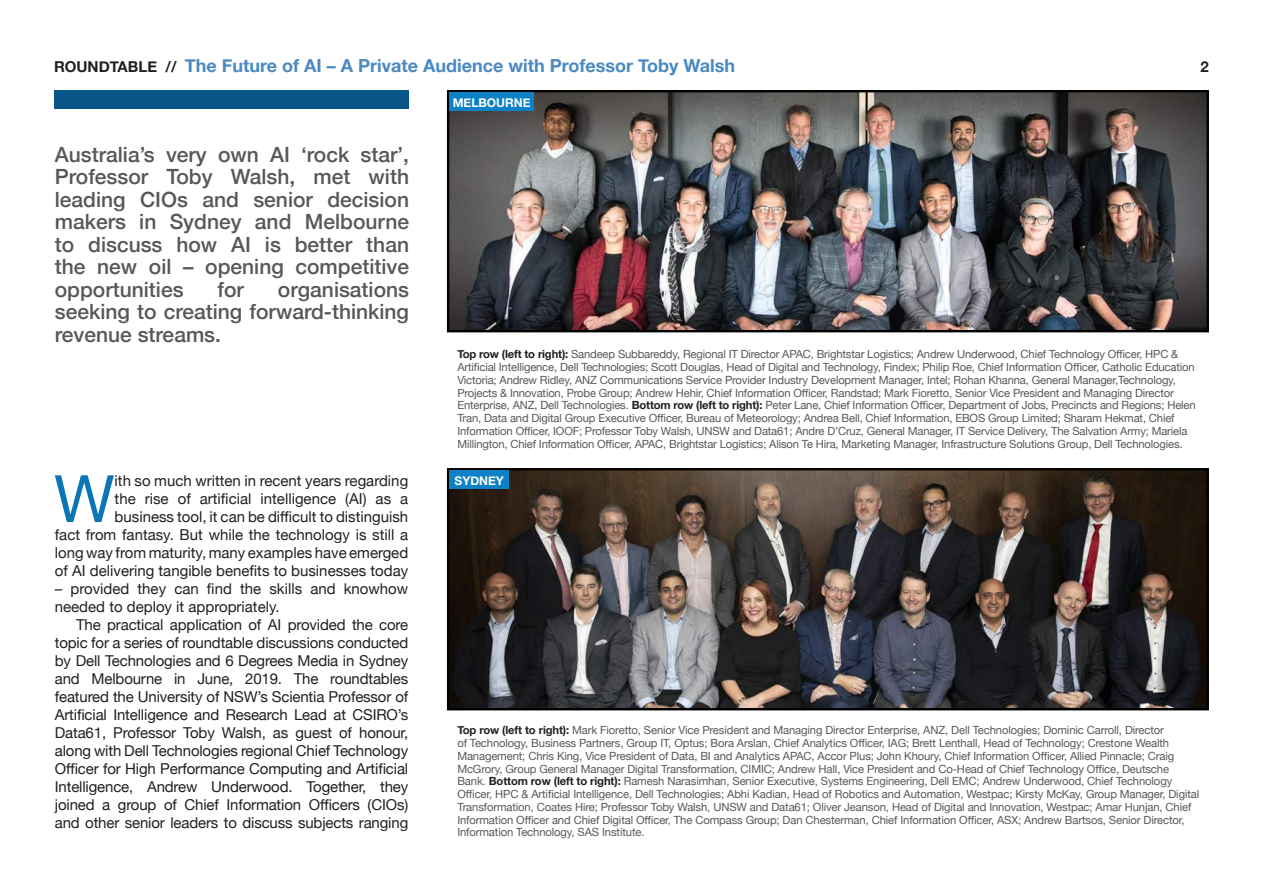
<style>
.page{position:relative;width:1263px;height:893px;background:#fff}
.page>*{position:absolute;margin:0;border:0;box-sizing:border-box;transform-origin:0 0}
.t1{font:65.4px "Helvetica Neue";color:#0b76b5}
.t2{font:500 21px/22.5px "Helvetica Neue";color:#57585a;text-align:justify}
.t3{font:700 18px "Helvetica Neue";color:#4a89c1}
.t4{font:15px/18px "Helvetica Neue";color:#231f20;text-align:right}
.t5{font:700 15px "Helvetica Neue";color:#231f20}
.t6{font:700 12px "Helvetica Neue";color:#fff}
.t7{font:11.25px/12.8px "Helvetica Neue";letter-spacing:-.015em;color:#57585a}
.s1{font-size:15px;color:#231f20}
.s2{font-weight:700;color:#231f20}
</style>
<div class="page">
<img style="left:450px;top:471px;width:756px;height:236px">
<div style="left:447px;top:468px;width:762px;height:242px;border:2px solid #010101"></div>
<div style="left:54px;top:90px;width:354px;height:18px;background:#085687"></div>
<img style="left:450px;top:93px;width:756px;height:236px">
<div style="left:447px;top:90px;width:762px;height:242px;border:2px solid #010101"></div>
<div style="left:449px;top:470px;width:60px;height:18px;background:#0c81c5"></div>
<div style="left:449px;top:92px;width:85px;height:18px;background:#0c81c5"></div>
<h3 class="t3" style="left:54px;top:51px;width:683px"><span class="s1">ROUNDTABLE //</span> The Future of AI – A Private Audience with Professor Toby Walsh</h3>
<h3 class="t5" style="left:1200px;top:54px;width:10px">2</h3>
<h2 class="t2" style="left:55px;top:141px;width:356px">Australia’s very own AI ‘rock star’, Professor Toby Walsh, met with leading CIOs and senior decision makers in Sydney and Melbourne to discuss how AI is better than the new oil – opening competitive opportunities</h2>
<h2 class="t2" style="left:55px;top:276px;width:356px;text-indent:223px">organisations seeking to creating forward-thinking revenue streams.</h2>
<h2 class="t2" style="left:218px;top:276px;width:28px">for</h2>
<h1 class="t1" style="left:54px;top:452px;width:62px">W</h1>
<p class="t4" style="left:55px;top:473px;width:355px">ith so much written in recent years regarding<br>the rise of artificial intelligence (AI) as a business tool, it can be difficult to distinguish<br>fact from fantasy. But while the technology is still a long way from maturity, many examples have emerged of AI delivering tangible benefits to businesses today</p>
<h3 class="t4" style="left:55px;top:581px;width:355px;text-align:left">– provided they can find the skills and knowhow needed to deploy it appropriately.</h3>
<p class="t4" style="left:55px;top:617px;width:355px;text-align:justify;text-indent:21px">The practical application of AI provided the core topic for a series of roundtable discussions conducted by Dell Technologies and 6 Degrees Media in Sydney and Melbourne in June, 2019. The roundtables featured the University of NSW’s Scientia Professor of Artificial Intelligence and Research Lead at CSIRO’s Data61, Professor Toby Walsh, as guest of honour, along with Dell Technologies regional Chief Technology Officer for High Performance Computing and Artificial Intelligence, Andrew Underwood. Together, they joined a group of Chief Information Officers (CIOs) and other senior leaders to discuss subjects ranging</p>
<p class="t6" style="left:453px;top:94px;width:79px">MELBOURNE</p>
<p class="t7" style="left:457px;top:349px;width:740px"><span class="s2">Top row (left to right):</span> Sandeep Subbareddy, Regional IT Director APAC, Brightstar Logistics; Andrew Underwood, Chief Technology Officer, HPC &amp; Artificial Intelligence, Dell Technologies; Scott Douglas, Head of Digital and Technology, Findex; Philip Roe, Chief Information Officer, Catholic Education Victoria; Andrew Ridley, ANZ Communications Service Provider Industry Development Manager, Intel; Rohan Khanna, General Manager,Technology, Projects &amp; Innovation, Probe Group; Andrew Hehir, Chief Information Officer, Randstad; Mark Fioretto, Senior Vice President and Managing Director Enterprise, ANZ, Dell Technologies. <span class="s2">Bottom row (left to right):</span> Peter Lane, Chief Information Officer, Department of Jobs, Precincts and Regions; Helen Tran, Data and Digital Group Executive Officer, Bureau of Meteorology; Andrea Bell, Chief Information, EBOS Group Limited; Sharam Hekmat, Chief Information Officer, IOOF; Professor Toby Walsh, UNSW and Data61; Andre D’Cruz, General Manager, IT Service Delivery, The Salvation Army; Mariela Millington, Chief Information Officer, APAC, Brightstar Logistics; Alison Te Hira, Marketing Manager, Infrastructure Solutions Group, Dell Technologies.</p>
<p class="t6" style="left:455px;top:471px;width:51px">SYDNEY</p>
<p class="t7" style="left:457px;top:725px;width:743px"><span class="s2">Top row (left to right):</span> Mark Fioretto, Senior Vice President and Managing Director Enterprise, ANZ, Dell Technologies; Dominic Carroll, Director<br>of Technology, Business Partners, Group IT, Optus; Bora Arslan, Chief Analytics Officer, IAG; Brett Lenthall, Head of Technology; Crestone Wealth Management; Chris King, Vice President of Data, BI and Analytics APAC, Accor Plus; John Khoury, Chief Information Officer, Allied Pinnacle; Craig McGrory, Group General Manager Digital Transformation, CIMIC; Andrew Hall, Vice President and Co-Head of Chief Technology Office, Deutsche Bank. <span class="s2">Bottom row (left to right):</span> Ramesh Narasimhan, Senior Executive, Systems Engineering, Dell EMC; Andrew Underwood, Chief Technology Officer, HPC &amp; Artificial Intelligence, Dell Technologies; Abhi Kadian, Head of Robotics and Automation, Westpac; Kirsty McKay, Group Manager, Digital Transformation, Coates Hire; Professor Toby Walsh, UNSW and Data61; Oliver Jeanson, Head of Digital and Innovation, Westpac; Amar Hunjan, Chief Information Officer and Chief Digital Officer, The Compass Group; Dan Chesterman, Chief Information Officer, ASX; Andrew Bartsos, Senior Director, Information Technology, SAS Institute.</p>
</div>
